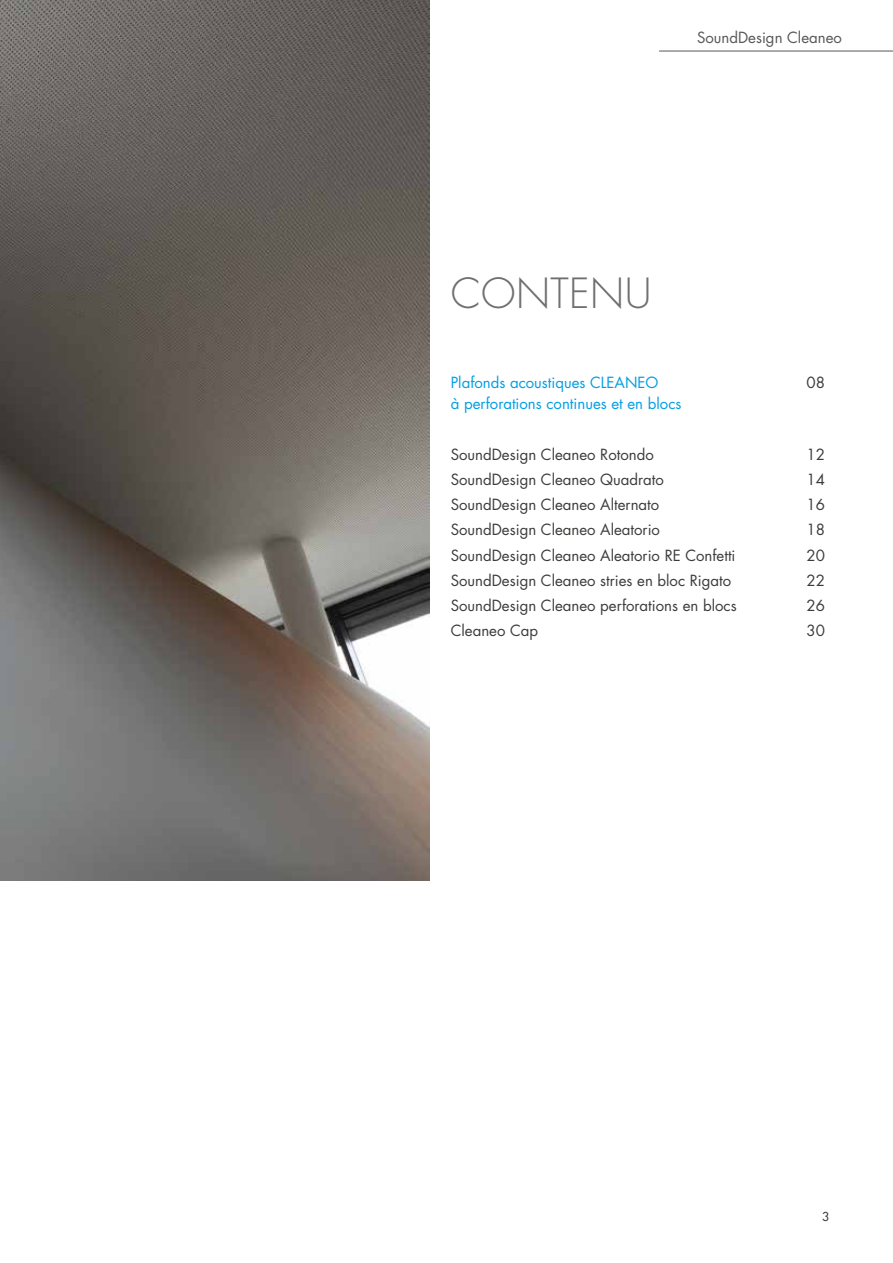
<style>
.page{position:relative;width:893px;height:1263px;background:#fff}
.page>*{position:absolute;margin:0;border:0;box-sizing:border-box;transform-origin:0 0}
.t1{font:300 40.5px "Futura";letter-spacing:.01em;color:#706f6f}
.t2{font:15px "Futura";color:#3c3c3b}
.t3{font:15px "Futura";color:#009fe3}
.t4{font:15px "Futura";color:#575756}
.t5{font:12px "Futura";color:#3c3c3b}
</style>
<div class="page">
<hr style="left:659px;top:51px;width:234px;height:1px;background:#575756">
<img style="left:0;top:0;width:429px;height:880px">
<p class="t4" style="left:697px;top:27px;width:146px">SoundDesign Cleaneo</p>
<h1 class="t1" style="left:451px;top:267px;width:202px">CONTENU</h1>
<p class="t3" style="left:451px;top:372px;width:209px">Plafonds acoustiques CLEANEO</p>
<p class="t2" style="left:806px;top:372px;width:20px">08</p>
<p class="t3" style="left:451px;top:393px;width:232px">à perforations continues et en blocs</p>
<p class="t2" style="left:451px;top:444px;width:205px">SoundDesign Cleaneo Rotondo</p>
<p class="t2" style="left:806px;top:444px;width:20px">12</p>
<p class="t2" style="left:451px;top:469px;width:215px">SoundDesign Cleaneo Quadrato</p>
<p class="t2" style="left:806px;top:469px;width:20px">14</p>
<p class="t2" style="left:451px;top:494px;width:210px">SoundDesign Cleaneo Alternato</p>
<p class="t2" style="left:806px;top:494px;width:20px">16</p>
<p class="t2" style="left:451px;top:519px;width:211px">SoundDesign Cleaneo Aleatorio</p>
<p class="t2" style="left:806px;top:519px;width:20px">18</p>
<p class="t2" style="left:451px;top:545px;width:286px">SoundDesign Cleaneo Aleatorio RE Confetti</p>
<p class="t2" style="left:806px;top:545px;width:20px">20</p>
<p class="t2" style="left:451px;top:570px;width:282px">SoundDesign Cleaneo stries en bloc Rigato</p>
<p class="t2" style="left:806px;top:570px;width:20px">22</p>
<p class="t2" style="left:451px;top:595px;width:287px">SoundDesign Cleaneo perforations en blocs</p>
<p class="t2" style="left:806px;top:595px;width:20px">26</p>
<p class="t2" style="left:451px;top:620px;width:89px">Cleaneo Cap</p>
<p class="t2" style="left:806px;top:620px;width:20px">30</p>
<p class="t5" style="left:822px;top:1209px;width:8px">3</p>
</div>
